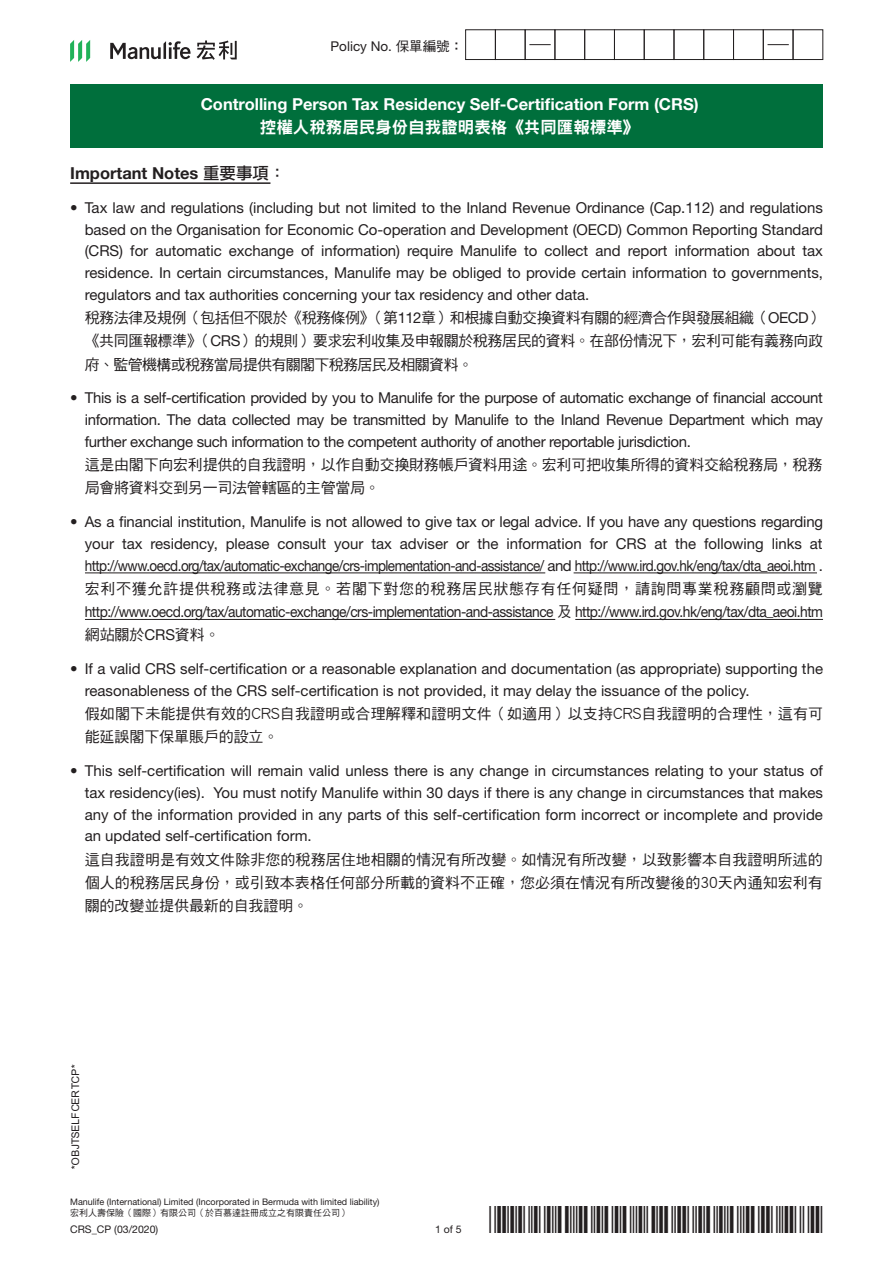
<style>
.page{position:relative;width:893px;height:1263px;background:#fff}
.page>*{position:absolute;margin:0;border:0;box-sizing:border-box;transform-origin:0 0}
.t1{font:700 16.5px "Helvetica Neue LT Std";color:#fff}
.t2{font:16.5px "DF Hei HK W9";color:#fff}
.t3{font:700 16.5px "Helvetica Neue LT Std";color:#231f20}
.t4{font:15px/21.8px "Helvetica Neue LT Std";letter-spacing:-.005em;color:#231f20;text-align:justify}
.t5{font:15px/23.2px "DF Hei HK W5";letter-spacing:-.005em;color:#231f20;text-align:justify}
.t6{font:15px "Helvetica Neue LT Std";letter-spacing:-.035em;color:#231f20;scale:.92 1}
.t7{font:15px "DF Hei HK W5";letter-spacing:.05em;color:#231f20}
.t8{font:13.5px "Helvetica Neue LT Std";color:#231f20}
.t9{font:10.5px "Helvetica Neue LT Std";color:#231f20}
.t10{font:10.5px "DF Hei Md HK BF";color:#231f20}
.t11{font:9px "Helvetica Neue LT Std";color:#231f20}
.t12{font:9px "DF Hei Md HK BF";color:#231f20}
.s1{font-family:"DF Hei Md HK BF"}
.s2{font-family:"DF Li Hei HK W5";font-weight:400}
.s3{font-family:"Helvetica Neue LT Std"}
.s4{font-family:"DF Hei HK W5"}
</style>
<div class="page">
<div style="left:465px;top:29px;width:31px;height:31px;border:1px solid #231f20"></div>
<div style="left:495px;top:29px;width:30px;height:31px;border:1px solid #231f20"></div>
<div style="left:525px;top:29px;width:30px;height:31px;border:1px solid #231f20"></div>
<svg style="left:529px;top:44px;width:22px;height:1px"></svg>
<svg style="left:767px;top:44px;width:22px;height:1px"></svg>
<div style="left:555px;top:29px;width:30px;height:31px;border:1px solid #231f20"></div>
<div style="left:584px;top:29px;width:31px;height:31px;border:1px solid #231f20"></div>
<div style="left:614px;top:29px;width:31px;height:31px;border:1px solid #231f20"></div>
<div style="left:644px;top:29px;width:30px;height:31px;border:1px solid #231f20"></div>
<div style="left:674px;top:29px;width:30px;height:31px;border:1px solid #231f20"></div>
<div style="left:703px;top:29px;width:31px;height:31px;border:1px solid #231f20"></div>
<div style="left:733px;top:29px;width:31px;height:31px;border:1px solid #231f20"></div>
<div style="left:763px;top:29px;width:30px;height:31px;border:1px solid #231f20"></div>
<div style="left:793px;top:29px;width:30px;height:31px;border:1px solid #231f20"></div>
<svg style="left:70px;top:40px;width:20px;height:22px"></svg>
<svg style="left:110px;top:41px;width:81px;height:18px"></svg>
<svg style="left:197px;top:40px;width:40px;height:20px"></svg>
<div style="left:70px;top:84px;width:753px;height:64px;background:#006f3c"></div>
<hr style="left:85px;top:572px;width:460px;height:1px;background:#231f20">
<hr style="left:70px;top:182px;width:200px;height:2px;background:#231f20">
<hr style="left:574px;top:572px;width:243px;height:1px;background:#231f20">
<hr style="left:85px;top:619px;width:470px;height:1px;background:#231f20">
<hr style="left:575px;top:619px;width:248px;height:1px;background:#231f20">
<p class="t8" style="left:331px;top:38px;width:134px">Policy No. <span class="s1">保單編號：</span></p>
<p class="t1" style="left:201px;top:94px;width:499px">Controlling Person Tax Residency Self-Certification Form (CRS)</p>
<p class="t2" style="left:260px;top:118px;width:381px">控權人稅務居民身份自我證明表格《共同匯報標準》</p>
<p class="t3" style="left:70px;top:163px;width:217px">Important Notes <span class="s2">重要事項：</span></p>
<p class="t4" style="left:85px;top:196px;width:740px;text-indent:-15px">• Tax law and regulations (including but not limited to the Inland Revenue Ordinance (Cap.112) and regulations based on the Organisation for Economic Co-operation and Development (OECD) Common Reporting Standard (CRS) for automatic exchange of information) require Manulife to collect and report information about tax residence. In certain circumstances, Manulife may be obliged to provide certain information to governments, regulators and tax authorities concerning your tax residency and other data.</p>
<p class="t5" style="left:85px;top:306px;width:740px">稅務法律及規例（包括但不限於《稅務條例》（第<span class="s3">112</span>章）和根據自動交換資料有關的經濟合作與發展組織（<span class="s3">OECD</span>）《共同匯報標準》（<span class="s3">CRS</span>）的規則）要求宏利收集及申報關於稅務居民的資料。在部份情況下，宏利可能有義務向政府、監管機構或稅務當局提供有關閣下稅務居民及相關資料。</p>
<p class="t4" style="left:85px;top:387px;width:740px;text-indent:-15px">• This is a self-certification provided by you to Manulife for the purpose of automatic exchange of financial account information. The data collected may be transmitted by Manulife to the Inland Revenue Department which may further exchange such information to the competent authority of another reportable jurisdiction.</p>
<p class="t5" style="left:85px;top:453px;width:739px">這是由閣下向宏利提供的自我證明，以作自動交換財務帳戶資料用途。宏利可把收集所得的資料交給稅務局，稅務局會將資料交到另一司法管轄區的主管當局。</p>
<p class="t4" style="left:85px;top:511px;width:740px;text-indent:-15px">• As a financial institution, Manulife is not allowed to give tax or legal advice. If you have any questions regarding your tax residency, please consult your tax adviser or the information for CRS at the following links at http://www.oecd.org/tax/automatic-exchange/crs-implementation-and-assistance/ and http://www.ird.gov.hk/eng/tax/dta_aeoi.htm .</p>
<p class="t7" style="left:85px;top:580px;width:740px">宏利不獲允許提供稅務或法律意見。若閣下對您的稅務居民狀態存有任何疑問，請詢問專業稅務顧問或瀏覽</p>
<p class="t6" style="left:85px;top:603px;width:804px">http://www.oecd.org/tax/automatic-exchange/crs-implementation-and-assistance <span class="s4">及</span> http://www.ird.gov.hk/eng/tax/dta_aeoi.htm</p>
<p class="t5" style="left:85px;top:623px;width:137px">網站關於<span class="s3">CRS</span>資料。</p>
<p class="t4" style="left:85px;top:658px;width:740px;text-indent:-15px">• If a valid CRS self-certification or a reasonable explanation and documentation (as appropriate) supporting the reasonableness of the CRS self-certification is not provided, it may delay the issuance of the policy.</p>
<p class="t5" style="left:85px;top:702px;width:740px">假如閣下未能提供有效的CRS自我證明或合理解釋和證明文件（如適用）以支持CRS自我證明的合理性，這有可能延誤閣下保單賬戶的設立。</p>
<p class="t4" style="left:85px;top:760px;width:740px;text-indent:-15px">• This self-certification will remain valid unless there is any change in circumstances relating to your status of tax residency(ies). You must notify Manulife within 30 days if there is any change in circumstances that makes any of the information provided in any parts of this self-certification form incorrect or incomplete and provide an updated self-certification form.</p>
<p class="t5" style="left:85px;top:847px;width:740px">這自我證明是有效文件除非您的稅務居住地相關的情況有所改變。如情況有所改變，以致影響本自我證明所述的個人的稅務居民身份，或引致本表格任何部分所載的資料不正確，您必須在情況有所改變後的30天內通知宏利有關的改變並提供最新的自我證明。</p>
<p class="t10" style="left:70px;top:1169px;width:106px;rotate:-90deg">*OBJTSELFCERTCP*</p>
<p class="t11" style="left:70px;top:1196px;width:311px">Manulife (International) Limited (Incorporated in Bermuda with limited liability)</p>
<p class="t12" style="left:70px;top:1208px;width:281px">宏利人壽保險（國際）有限公司（於百慕達註冊成立之有限責任公司）</p>
<p class="t9" style="left:70px;top:1223px;width:90px">CRS_CP (03/2020)</p>
<p class="t9" style="left:435px;top:1223px;width:28px">1 of 5</p>
</div>
